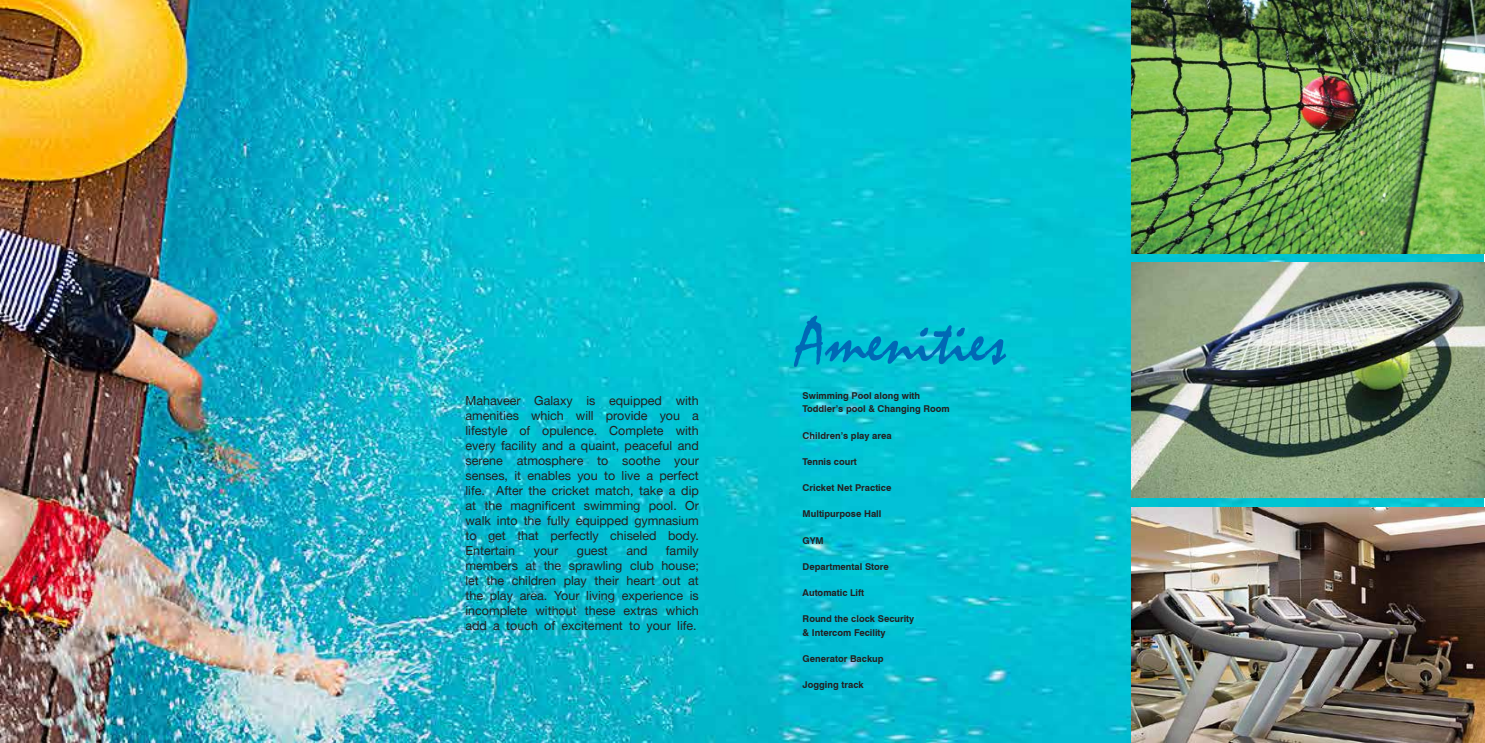
<style>
.page{position:relative;width:1485px;height:743px;background:#fff}
.page>*{position:absolute;margin:0;border:0;box-sizing:border-box;transform-origin:0 0}
.t1{font:66.62px "Mistral";color:#0069b5}
.t2{font:12.5px/15px "Helvetica Neue";color:#231f20;text-align:justify}
.t3{font:700 9.38px/13.1px "Swiss 721 BT";color:#231f20}
</style>
<div class="page">
<img style="left:0;top:0;width:1483px;height:742px">
<img style="left:1131px;top:0;width:354px;height:253px">
<img style="left:1132px;top:262px;width:353px;height:236px">
<img style="left:1132px;top:507px;width:353px;height:235px">
<p class="t2" style="left:465px;top:393px;width:235px">Mahaveer Galaxy is equipped with amenities which will provide you a lifestyle of opulence. Complete with every facility and a quaint, peaceful and serene atmosphere to soothe your senses, it enables you to live a perfect life. After the cricket match, take a dip at the magnificent swimming pool. Or walk into the fully equipped gymnasium to get that perfectly chiseled body.<br>Entertain</p>
<p class="t2" style="left:465px;top:543px;width:235px;text-indent:200px">family members at the sprawling club house; let the children play their heart out at the play area. Your living experience is incomplete without these extras which add a touch of excitement to your life.</p>
<p class="t2" style="left:534px;top:543px;width:26px">your</p>
<p class="t2" style="left:577px;top:543px;width:33px">guest</p>
<p class="t2" style="left:626px;top:543px;width:23px">and</p>
<h1 class="t1" style="left:797px;top:301px;width:211px">Amenities</h1>
<p class="t3" style="left:803px;top:389px;width:149px">Swimming Pool along with<br>Toddler’s pool &amp; Changing Room</p>
<p class="t3" style="left:803px;top:428px;width:91px">Children’s play area</p>
<p class="t3" style="left:803px;top:455px;width:56px">Tennis court</p>
<p class="t3" style="left:803px;top:481px;width:90px">Cricket Net Practice</p>
<p class="t3" style="left:803px;top:507px;width:80px">Multipurpose Hall</p>
<p class="t3" style="left:803px;top:533px;width:23px">GYM</p>
<p class="t3" style="left:803px;top:560px;width:88px">Departmental Store</p>
<p class="t3" style="left:803px;top:586px;width:63px">Automatic Lift</p>
<p class="t3" style="left:803px;top:612px;width:113px">Round the clock Security &amp; Intercom Fecility</p>
<p class="t3" style="left:803px;top:651px;width:82px">Generator Backup</p>
<p class="t3" style="left:803px;top:678px;width:63px">Jogging track</p>
</div>
